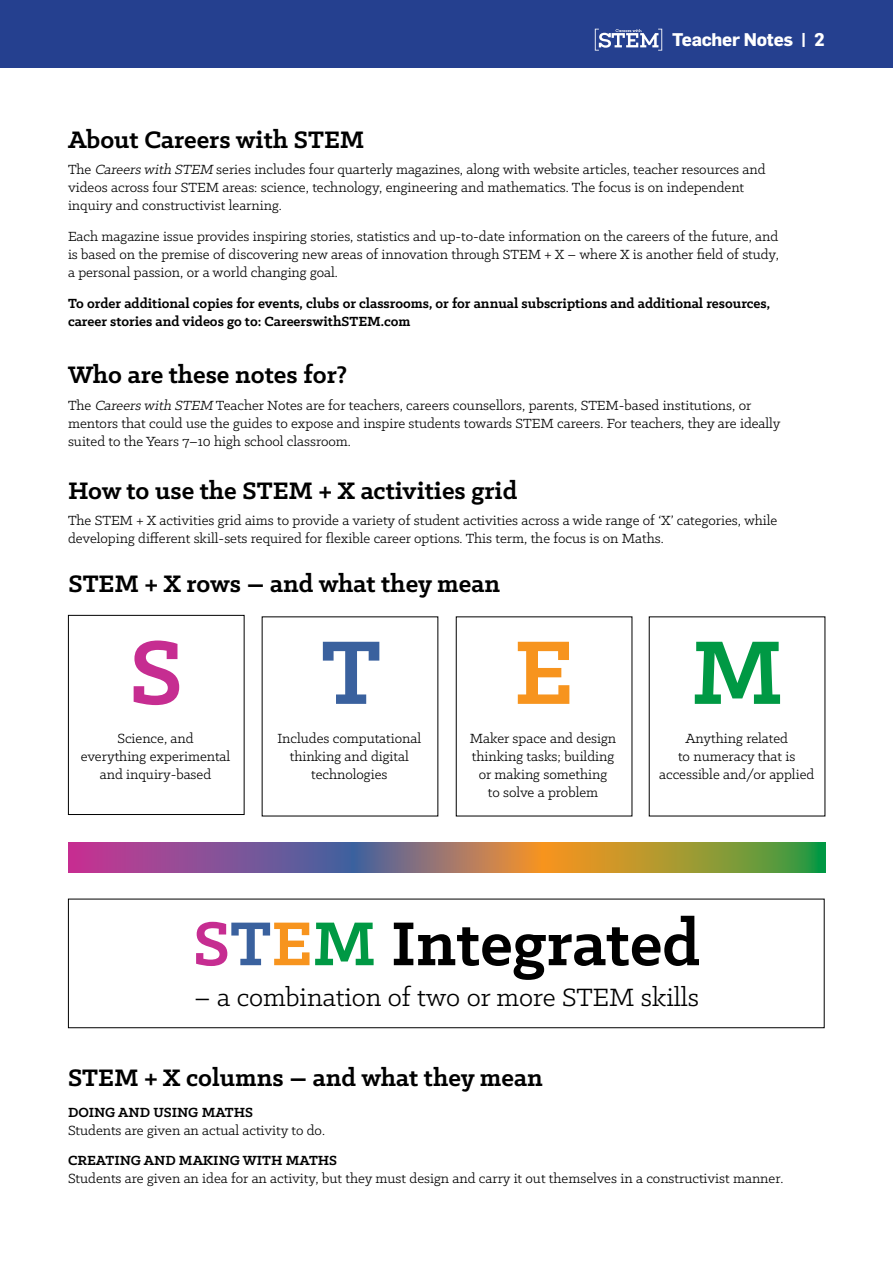
<style>
.page{position:relative;width:893px;height:1263px;background:#fff}
.page>*{position:absolute;margin:0;border:0;box-sizing:border-box;transform-origin:0 0}
.t1{font:700 102px "Klinic Slab";color:#f7941e}
.t2{font:700 102px "Klinic Slab";color:#c62d91}
.t3{font:700 102px "Klinic Slab";color:#3a619e}
.t4{font:700 69.9px "Klinic Slab";color:#000}
.t5{font:28.35px "Klinic Slab";color:#000}
.t6{font:700 27px "Klinic Slab";color:#000}
.t7{font:700 18px "Flama";letter-spacing:-.01em;color:#fff}
.t8{font:15px/18px "Klinic Slab";color:#000;text-align:center}
.t9{font:700 15px/18px "Klinic Slab";color:#000}
.s1{font-style:italic}
.s2{color:#094}
.s3{color:#c62d91}
.s4{color:#3a619e}
.s5{color:#f7941e}
</style>
<div class="page">
<div style="left:0;top:0;width:893px;height:68px;background:#25408f"></div>
<svg style="left:595px;top:29px;width:67px;height:22px"></svg>
<div style="left:68px;top:615px;width:176px;height:200px;border:1px solid #000"></div>
<div style="left:69px;top:842px;width:286px;height:30px;background:linear-gradient(to right,#ca3691,#43679f)"></div>
<div style="left:352px;top:842px;width:189px;height:30px;background:linear-gradient(to right,#445fa6,#fa922d)"></div>
<svg style="left:541px;top:842px;width:284px;height:30px;background:#9a9831"></svg>
<p class="t7" style="left:672px;top:26px;width:154px">Teacher Notes | 2</p>
<h3 class="t6" style="left:68px;top:122px;width:298px">About Careers with STEM</h3>
<p class="t8" style="left:68px;top:160px;width:699px;text-align:left">The <span class="s1">Careerswith STEM</span> series includes four quarterly magazines, along with website articles, teacher resources and videos across four STEM areas: science, technology, engineering and mathematics. The focus is on independent inquiry and constructivist learning.</p>
<p class="t8" style="left:68px;top:227px;width:712px;text-align:justify">Each magazine issue provides inspiring stories, statistics and up-to-date information on the careers of the future, and is based on the premise of discovering new areas of innovation through STEM + X – where X is another field of study, a personal passion, or a world changing goal.</p>
<p class="t9" style="left:68px;top:294px;width:704px">To order additional copies for events, clubs or classrooms, or for annual subscriptions and additional resources, career stories and videos go to: CareerswithSTEM.com</p>
<h3 class="t6" style="left:68px;top:357px;width:281px">Who are these notes for?</h3>
<p class="t8" style="left:68px;top:396px;width:714px;text-align:left">The <span class="s1">Careerswith STEM</span> Teacher Notes are for teachers, careers counsellors, parents, STEM-based institutions, or mentors that could use the guides to expose and inspire students towards STEM careers. For teachers, they are ideally suited to the Years 7–10 high school classroom.</p>
<h3 class="t6" style="left:68px;top:473px;width:451px">How to use the STEM + X activities grid</h3>
<p class="t8" style="left:68px;top:511px;width:711px;text-align:left">The STEM + X activities grid aims to provide a variety of student activities across a wide range of ‘X’ categories, while developing different skill-sets required for flexible career options. This term, the focus is on Maths.</p>
<h3 class="t6" style="left:68px;top:566px;width:433px">STEM + X rows – and what they mean</h3>
<h1 class="t2" style="left:129px;top:605px;width:55px">S</h1>
<h1 class="t3" style="left:321px;top:605px;width:62px">T</h1>
<h1 class="t1" style="left:514px;top:605px;width:272px">E <span class="s2">M</span></h1>
<p class="t8" style="left:117px;top:728px;width:78px">Science, and</p>
<p class="t8" style="left:81px;top:746px;width:151px">everything experimental and inquiry-based</p>
<p class="t8" style="left:277px;top:728px;width:145px">Includes computational thinking and digital technologies</p>
<p class="t8" style="left:470px;top:728px;width:148px">Maker space and design thinking tasks; building or making something<br>to solve a problem</p>
<p class="t8" style="left:659px;top:728px;width:157px">Anything related<br>to numeracy that is accessible and/or applied</p>
<h2 class="t4" style="left:193px;top:898px;width:508px"><span class="s3">S</span><span class="s4">T</span><span class="s5">E</span><span class="s2">M</span> Integrated</h2>
<h3 class="t5" style="left:194px;top:979px;width:506px">– a combination of two or more STEM skills</h3>
<h3 class="t6" style="left:68px;top:1060px;width:476px">STEM + X columns – and what they mean</h3>
<p class="t9" style="left:68px;top:1102px;width:187px">DOING AND USING MATHS</p>
<p class="t8" style="left:68px;top:1120px;width:259px">Students are given an actual activity to do.</p>
<p class="t9" style="left:68px;top:1151px;width:271px">CREATING AND MAKING WITH MATHS</p>
<p class="t8" style="left:68px;top:1169px;width:717px">Students are given an idea for an activity, but they must design and carry it out themselves in a constructivist manner.</p>
</div>
